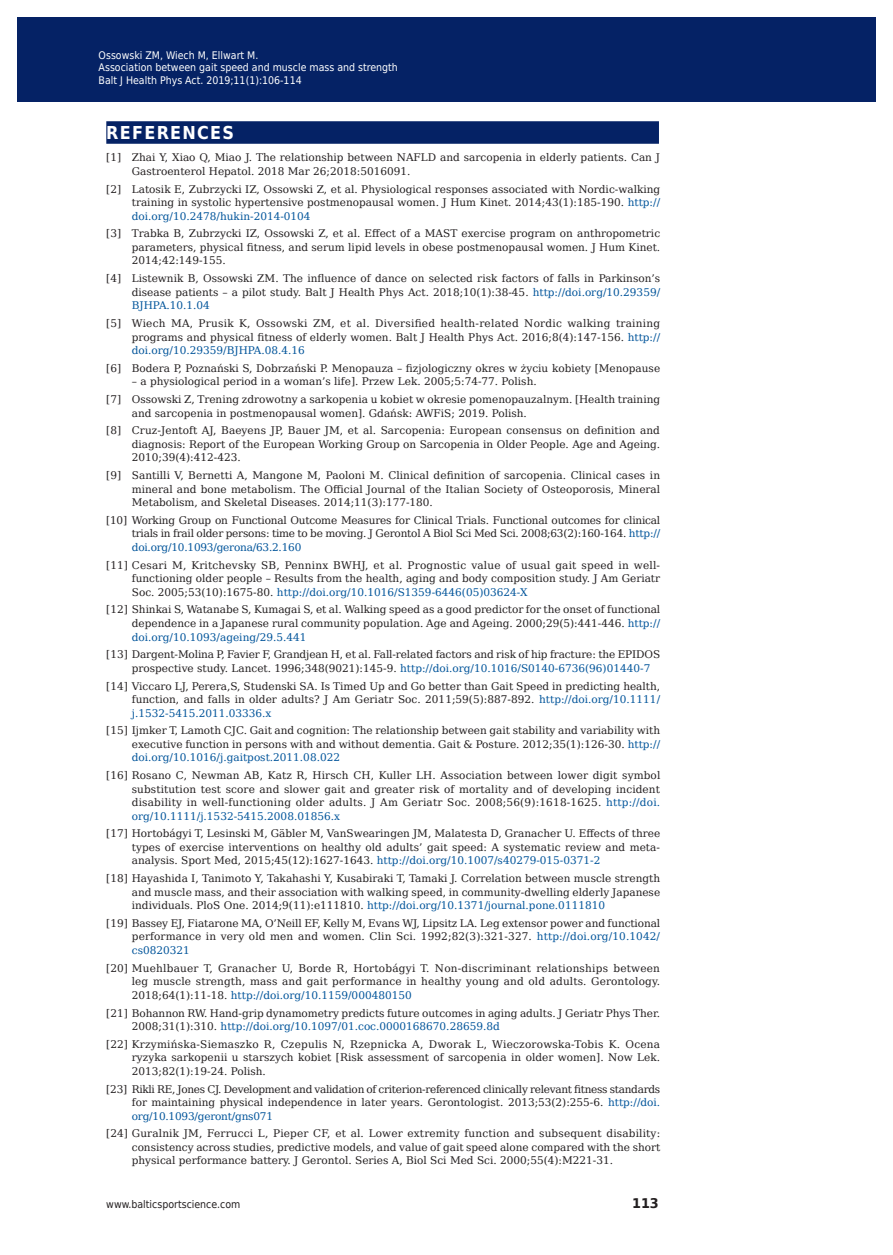
<style>
.page{position:relative;width:893px;height:1255px;background:#fff}
.page>*{position:absolute;margin:0;border:0;box-sizing:border-box;transform-origin:0 0}
.t1{font:700 17.85px "DejaVu Sans Condensed";letter-spacing:.07em;color:#fff}
.t2{font:700 13.35px "DejaVu Sans";color:#231f20;scale:.96 1}
.t3{font:10.5px/13.5px "DejaVu Serif";color:#231f20;text-align:justify}
.t4{font:10.5px/12.6px "DejaVu Sans Condensed";color:#fff}
.t5{font:10.5px "DejaVu Sans";color:#fff}
.t6{font:10.5px "DejaVu Sans Condensed";color:#231f20}
.s1{color:#01549a}
</style>
<div class="page">
<div style="left:106px;top:121px;width:553px;height:23px;background:#052265"></div>
<div style="left:17px;top:17px;width:855px;height:85px;background:#052265"></div>
<p class="t4" style="left:99px;top:48px;width:301px">Ossowski ZM, Wiech M, Ellwart M.<br>Association between gait speed and muscle mass and strength<br>Balt J Health Phys Act. 2019;11(1):106-114</p>
<p class="t4" style="left:108px;top:55px;width:341px">Szczesna-Kaczmarek A<br>Blood K+ concentration balance after prolonged submaximal exercise...</p>
<p class="t5" style="left:108px;top:78px;width:224px">Balt J Health Phys Act 2014; 1(1): 233-244</p>
<h1 class="t1" style="left:106px;top:118px;width:129px">REFERENCES</h1>
<p class="t3" style="left:132px;top:151px;width:530px;text-indent:-26px">[1] Zhai Y, Xiao Q, Miao J. The relationship between NAFLD and sarcopenia in elderly patients. Can J<br>Gastroenterol Hepatol. 2018 Mar 26;2018:5016091.</p>
<p class="t3" style="left:132px;top:182px;width:530px;text-indent:-26px">[2] Latosik E, Zubrzycki IZ, Ossowski Z, et al. Physiological responses associated with Nordic-walking training in systolic hypertensive postmenopausal women. J Hum Kinet. 2014;43(1):185-190. <span class="s1">http:// doi.org/10.2478/hukin-2014-0104</span></p>
<p class="t3" style="left:132px;top:227px;width:530px;text-indent:-26px">[3] Trabka B, Zubrzycki IZ, Ossowski Z, et al. Effect of a MAST exercise program on anthropometric parameters, physical fitness, and serum lipid levels in obese postmenopausal women. J Hum Kinet.<br>2014;42:149-155.</p>
<p class="t3" style="left:132px;top:271px;width:530px;text-indent:-26px">[4] Listewnik B, Ossowski ZM. The influence of dance on selected risk factors of falls in Parkinson’s disease patients – a pilot study. Balt J Health Phys Act. 2018;10(1):38-45. <span class="s1">http://doi.org/10.29359/ BJHPA.10.1.04</span></p>
<p class="t3" style="left:132px;top:316px;width:530px;text-indent:-26px">[5] Wiech MA, Prusik K, Ossowski ZM, et al. Diversified health-related Nordic walking training programs and physical fitness of elderly women. Balt J Health Phys Act. 2016;8(4):147-156. <span class="s1">http:// doi.org/10.29359/BJHPA.08.4.16</span></p>
<p class="t3" style="left:106px;top:361px;width:555px">[6] Bodera P, Poznański S, Dobrzański P. Menopauza – fizjologiczny okres w życiu kobiety [Menopause</p>
<p class="t3" style="left:106px;top:372px;width:555px;line-height:17.7px;text-indent:26px">– a physiological period in a woman’s life]. Przew Lek. 2005;5:74-77. Polish.<br>[7] Ossowski Z, Trening zdrowotny a sarkopenia u kobiet w okresie pomenopauzalnym. [Health training</p>
<p class="t3" style="left:106px;top:404px;width:555px;line-height:17.7px;text-indent:26px">and sarcopenia in postmenopausal women]. Gdańsk: AWFiS; 2019. Polish.<br>[8] Cruz-Jentoft AJ, Baeyens JP, Bauer JM, et al. Sarcopenia: European consensus on definition and</p>
<p class="t3" style="left:132px;top:437px;width:530px">diagnosis: Report of the European Working Group on Sarcopenia in Older People. Age and Ageing.<br>2010;39(4):412-423.</p>
<p class="t3" style="left:132px;top:468px;width:530px;text-indent:-26px">[9] Santilli V, Bernetti A, Mangone M, Paoloni M. Clinical definition of sarcopenia. Clinical cases in mineral and bone metabolism. The Official Journal of the Italian Society of Osteoporosis, Mineral Metabolism, and Skeletal Diseases. 2014;11(3):177-180.</p>
<p class="t3" style="left:132px;top:513px;width:530px;text-indent:-26px">[10] Working Group on Functional Outcome Measures for Clinical Trials. Functional outcomes for clinical trials in frail older persons: time to be moving. J Gerontol A Biol Sci Med Sci. 2008;63(2):160-164. <span class="s1">http:// doi.org/10.1093/gerona/63.2.160</span></p>
<p class="t3" style="left:132px;top:558px;width:530px;text-indent:-26px">[11] Cesari M, Kritchevsky SB, Penninx BWHJ, et al. Prognostic value of usual gait speed in well&shy;functioning older people – Results from the health, aging and body composition study. J Am Geriatr Soc. 2005;53(10):1675-80. <span class="s1">http://doi.org/10.1016/S1359-6446(05)03624-X</span></p>
<p class="t3" style="left:132px;top:602px;width:530px;text-indent:-26px">[12] Shinkai S, Watanabe S, Kumagai S, et al. Walking speed as a good predictor for the onset of functional dependence in a Japanese rural community population. Age and Ageing. 2000;29(5):441-446. <span class="s1">http:// doi.org/10.1093/ageing/29.5.441</span></p>
<p class="t3" style="left:132px;top:647px;width:530px;text-indent:-26px">[13] Dargent-Molina P, Favier F, Grandjean H, et al. Fall-related factors and risk of hip fracture: the EPIDOS prospective study. Lancet. 1996;348(9021):145-9. <span class="s1">http://doi.org/10.1016/S0140-6736(96)01440-7</span></p>
<p class="t3" style="left:132px;top:678px;width:530px;text-indent:-26px">[14] Viccaro LJ, Perera,S, Studenski SA. Is Timed Up and Go better than Gait Speed in predicting health, function, and falls in older adults? J Am Geriatr Soc. 2011;59(5):887-892. <span class="s1">http://doi.org/10.1111/ j.1532-5415.2011.03336.x</span></p>
<p class="t3" style="left:132px;top:723px;width:530px;text-indent:-26px">[15] Ijmker T, Lamoth CJC. Gait and cognition: The relationship between gait stability and variability with executive function in persons with and without dementia. Gait &amp; Posture. 2012;35(1):126-30. <span class="s1">http:// doi.org/10.1016/j.gaitpost.2011.08.022</span></p>
<p class="t3" style="left:132px;top:768px;width:530px;text-indent:-26px">[16] Rosano C, Newman AB, Katz R, Hirsch CH, Kuller LH. Association between lower digit symbol substitution test score and slower gait and greater risk of mortality and of developing incident disability in well-functioning older adults. J Am Geriatr Soc. 2008;56(9):1618-1625. <span class="s1">http://doi. org/10.1111/j.1532-5415.2008.01856.x</span></p>
<p class="t3" style="left:132px;top:826px;width:530px;text-indent:-26px">[17] Hortobágyi T, Lesinski M, Gäbler M, VanSwearingen JM, Malatesta D, Granacher U. Effects of three types of exercise interventions on healthy old adults’ gait speed: A systematic review and meta&shy;analysis. Sport Med, 2015;45(12):1627-1643. <span class="s1">http://doi.org/10.1007/s40279-015-0371-2</span></p>
<p class="t3" style="left:132px;top:871px;width:530px;text-indent:-26px">[18] Hayashida I, Tanimoto Y, Takahashi Y, Kusabiraki T, Tamaki J. Correlation between muscle strength and muscle mass, and their association with walking speed, in community-dwelling elderly Japanese individuals. PloS One. 2014;9(11):e111810. <span class="s1">http://doi.org/10.1371/journal.pone.0111810</span></p>
<p class="t3" style="left:132px;top:916px;width:530px;text-indent:-26px">[19] Bassey EJ, Fiatarone MA, O’Neill EF, Kelly M, Evans WJ, Lipsitz LA. Leg extensor power and functional performance in very old men and women. Clin Sci. 1992;82(3):321-327. <span class="s1">http://doi.org/10.1042/ cs0820321</span></p>
<p class="t3" style="left:132px;top:960px;width:530px;text-indent:-26px">[20] Muehlbauer T, Granacher U, Borde R, Hortobágyi T. Non-discriminant relationships between leg muscle strength, mass and gait performance in healthy young and old adults. Gerontology.<br>2018;64(1):11-18. <span class="s1">http://doi.org/10.1159/000480150</span></p>
<p class="t3" style="left:132px;top:1005px;width:530px;text-indent:-26px">[21] Bohannon RW. Hand-grip dynamometry predicts future outcomes in aging adults. J Geriatr Phys Ther.<br>2008;31(1):310. <span class="s1">http://doi.org/10.1097/01.coc.0000168670.28659.8d</span></p>
<p class="t3" style="left:132px;top:1037px;width:530px;text-indent:-26px">[22] Krzymińska-Siemaszko R, Czepulis N, Rzepnicka A, Dworak L, Wieczorowska-Tobis K. Ocena ryzyka sarkopenii u starszych kobiet [Risk assessment of sarcopenia in older women]. Now Lek.<br>2013;82(1):19-24. Polish.</p>
<p class="t3" style="left:132px;top:1081px;width:530px;text-indent:-26px">[23] Rikli RE, Jones CJ. Development and validation of criterion-referenced clinically relevant fitness standards for maintaining physical independence in later years. Gerontologist. 2013;53(2):255-6. <span class="s1">http://doi. org/10.1093/geront/gns071</span></p>
<p class="t3" style="left:132px;top:1126px;width:530px;text-indent:-26px">[24] Guralnik JM, Ferrucci L, Pieper CF, et al. Lower extremity function and subsequent disability: consistency across studies, predictive models, and value of gait speed alone compared with the short physical performance battery. J Gerontol. Series A, Biol Sci Med Sci. 2000;55(4):M221-31.</p>
<p class="t6" style="left:106px;top:1195px;width:136px">www.balticsportscience.com</p>
<p class="t2" style="left:632px;top:1192px;width:29px">113</p>
</div>
